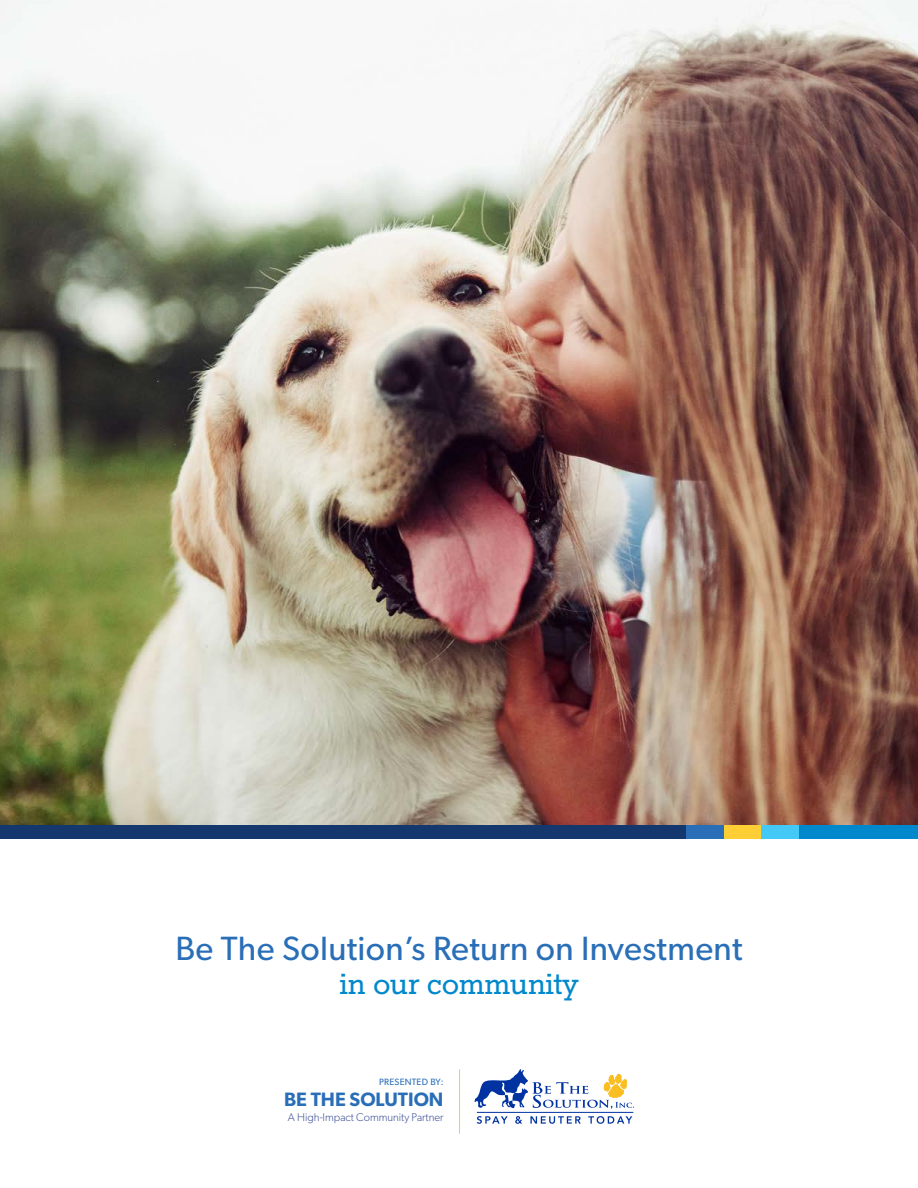
<style>
.page{position:relative;width:918px;height:1188px;background:#fff}
.page>*{position:absolute;margin:0;border:0;box-sizing:border-box;transform-origin:0 0}
.t1{font:33.75px "Gibson";letter-spacing:.01em;color:#296eb7}
.t2{font:31.05px "Geo Normal";color:#08c}
.t3{font:600 19.35px "Gibson";color:#296eb7}
.t4{font:300 11.25px "Gibson";color:#3b4d96}
.t5{font:9.15px "Gibson";letter-spacing:.025em;color:#296eb7}
</style>
<div class="page">
<svg style="left:474px;top:1069px;width:160px;height:40px"></svg>
<hr style="left:477px;top:1112px;width:156px;height:1px;background:#0033a1">
<svg style="left:477px;top:1116px;width:31px;height:8px"></svg>
<svg style="left:515px;top:1116px;width:7px;height:8px"></svg>
<svg style="left:530px;top:1116px;width:51px;height:8px"></svg>
<svg style="left:588px;top:1116px;width:44px;height:8px"></svg>
<hr style="left:459px;top:1069px;width:1px;height:65px;background:#ffcd34">
<div style="left:0;top:825px;width:686px;height:13px;background:#14376d"></div>
<div style="left:686px;top:825px;width:38px;height:13px;background:#296eb7"></div>
<div style="left:724px;top:825px;width:38px;height:13px;background:#ffcd34"></div>
<div style="left:799px;top:825px;width:119px;height:13px;background:#08c"></div>
<div style="left:762px;top:825px;width:37px;height:13px;background:#44c8f5"></div>
<img style="left:0;top:0;width:918px;height:825px">
<p class="t1" style="left:175px;top:928px;width:569px">Be The Solution’s Return on Investment</p>
<p class="t2" style="left:340px;top:964px;width:240px">in our community</p>
<p class="t5" style="left:379px;top:1077px;width:66px">PRESENTED BY:</p>
<p class="t3" style="left:284px;top:1088px;width:161px">BE THE SOLUTION</p>
<p class="t4" style="left:288px;top:1110px;width:157px">A High-Impact Community Partner</p>
</div>
